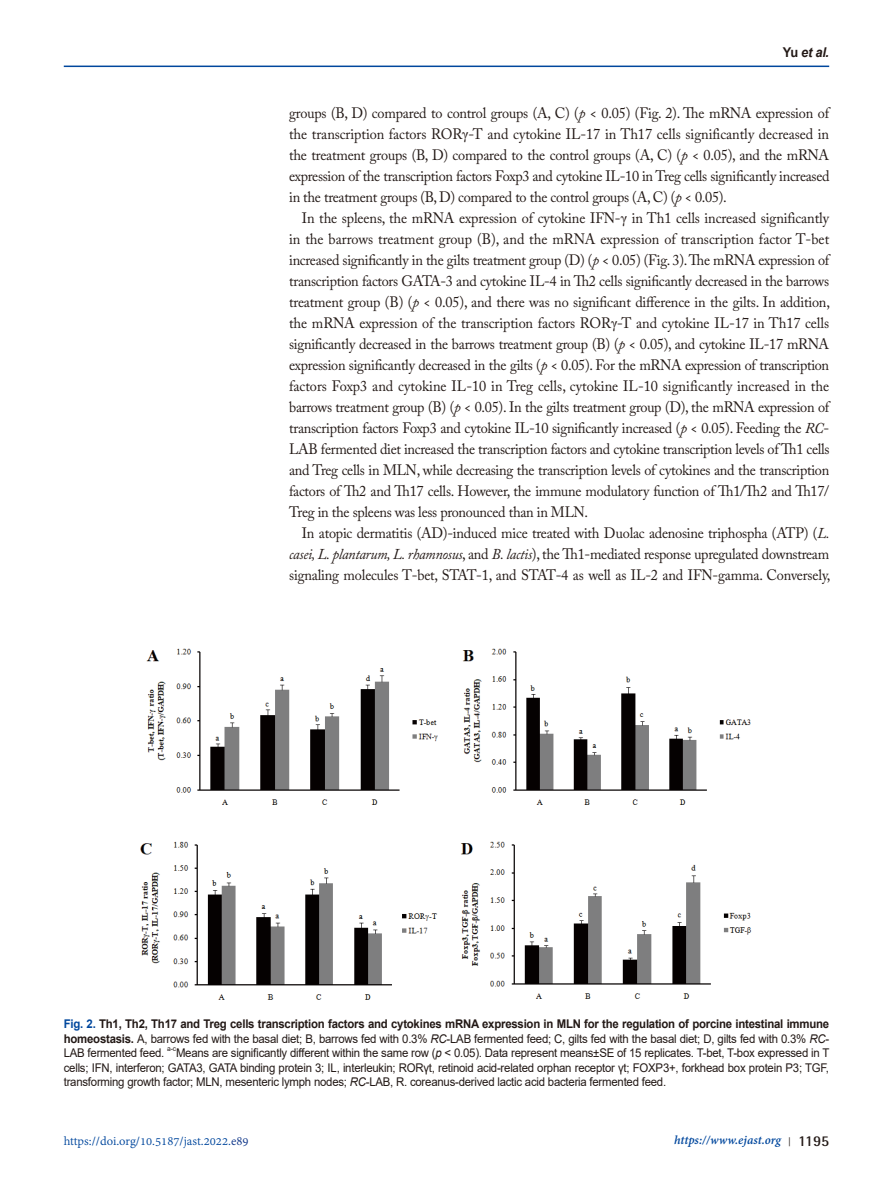
<style>
.page{position:relative;width:893px;height:1191px;background:#fff}
.page>*{position:absolute;margin:0;border:0;box-sizing:border-box;transform-origin:0 0}
.표준{font:15px/21px "Adobe Caslon Pro";letter-spacing:-.02em;color:#231916;text-align:justify;scale:.95 1}
.t1{font:13.5px "Adobe Devanagari";color:#00479d}
.t2{font:italic 700 13.5px "Adobe Devanagari";color:#00479d}
.t3{font:italic 700 13.5px "Arial";color:#231916;scale:.95 1}
.t4{font:12px/14.4px "Arial";letter-spacing:-.02em;color:#231916;text-align:justify;scale:.95 1}
.t5{font:7.05px "Arial";color:#231916;scale:.95 1}
.s1{font-style:normal}
.s2{font-style:italic}
.s3{font-family:"Times New Roman"}
.s4{font-weight:700;color:#00479d}
.s5{font-weight:700}
.s6{color:#0d3488}
.s7{font-family:"Shonar Bangla";font-style:normal;font-size:12px;color:#231916}
.s8{font-family:"Rotis Semi Sans Std";font-style:normal;font-size:15px;color:#231916}
</style>
<div class="page">
<hr style="left:64px;top:66px;width:765px;height:1px;background:#00479d">
<img style="left:146px;top:648px;width:292px;height:157px">
<img style="left:462px;top:648px;width:289px;height:157px">
<img style="left:140px;top:841px;width:298px;height:159px">
<img style="left:461px;top:841px;width:291px;height:158px">
<p class="t3" style="left:783px;top:43px;width:50px"><span class="s1">Yu</span> et al.</p>
<p class="표준" style="left:289px;top:102px;width:570px">groups (B, D) compared to control groups (A, C) (<span class="s2">p</span> &lt; 0.05) (Fig. 2). The mRNA expression of the transcription factors ROR<span class="s3">γ</span>-T and cytokine IL-17 in Th17 cells significantly decreased in the treatment groups (B, D) compared to the control groups (A, C) (<span class="s2">p</span> &lt; 0.05), and the mRNA expression of the transcription factors Foxp3 and cytokine IL-10 in Treg cells significantly increased in the treatment groups (B, D) compared to the control groups (A, C) (<span class="s2">p</span> &lt; 0.05).</p>
<p class="표준" style="left:289px;top:207px;width:571px;text-indent:13px">In the spleens, the mRNA expression of cytokine IFN-<span class="s3">γ</span> in Th1 cells increased significantly in the barrows treatment group (B), and the mRNA expression of transcription factor T-bet increased significantly in the gilts treatment group (D) (<span class="s2">p</span> &lt; 0.05) (Fig. 3). The mRNA expression of transcription factors GATA-3 and cytokine IL-4 in Th2 cells significantly decreased in the barrows treatment group (B) (<span class="s2">p</span> &lt; 0.05), and there was no significant difference in the gilts. In addition, the mRNA expression of the transcription factors ROR<span class="s3">γ</span>-T and cytokine IL-17 in Th17 cells significantly decreased in the barrows treatment group (B) (<span class="s2">p</span> &lt; 0.05), and cytokine IL-17 mRNA expression significantly decreased in the gilts (<span class="s2">p</span> &lt; 0.05). For the mRNA expression of transcription factors Foxp3 and cytokine IL-10 in Treg cells, cytokine IL-10 significantly increased in the barrows treatment group (B) (<span class="s2">p</span> &lt; 0.05). In the gilts treatment group (D), the mRNA expression of transcription factors Foxp3 and cytokine IL-10 significantly increased (<span class="s2">p</span> &lt; 0.05). Feeding the <span class="s2">RC</span>-LAB fermented diet increased the transcription factors and cytokine transcription levels of Th1 cells and Treg cells in MLN, while decreasing the transcription levels of cytokines and the transcription factors of Th2 and Th17 cells. However, the immune modulatory function of Th1/Th2 and Th17/ Treg in the spleens was less pronounced than in MLN.</p>
<p class="표준" style="left:289px;top:522px;width:571px;text-indent:13px">In atopic dermatitis (AD)-induced mice treated with Duolac adenosine triphospha (ATP) (<span class="s2">L. casei, L. plantarum, L. rhamnosus</span>, and <span class="s2">B. lactis</span>), the Th1-mediated response upregulated downstream signaling molecules T-bet, STAT-1, and STAT-4 as well as IL-2 and IFN-gamma. Conversely,</p>
<p class="t4" style="left:64px;top:1017px;width:807px"><span class="s4">Fig. 2.</span> <span class="s5">Th1, Th2, Th17 and Treg cells transcription factors and cytokines mRNA expression in MLN for the regulation of porcine intestinal immune homeostasis.</span> A, barrows fed with the basal diet; B, barrows fed with 0.3% <span class="s2">RC</span>-LAB fermented feed; C, gilts fed with the basal diet; D, gilts fed with 0.3% <span class="s2">RC</span>-LAB fermented feed.</p>
<p class="t5" style="left:167px;top:1044px;width:11px">a-c</p>
<p class="t4" style="left:64px;top:1045px;width:807px;text-indent:112px">Means are significantly different within the same row (<span class="s2">p</span> &lt; 0.05). Data represent means±SE of 15 replicates. T-bet, T-box expressed in T cells; IFN, interferon; GATA3, GATA binding protein 3; IL, interleukin; RORγt, retinoid acid-related orphan receptor γt; FOXP3+, forkhead box protein P3; TGF, transforming growth factor; MLN, mesenteric lymph nodes; <span class="s2">RC</span>-LAB, R. coreanus-derived lactic acid bacteria fermented feed.</p>
<p class="t1" style="left:64px;top:1133px;width:186px">https://doi.org/10.5187/jast.2022.<span class="s6">e89</span></p>
<p class="t2" style="left:674px;top:1132px;width:157px">https://www.ejast.org <span class="s7">|</span> <span class="s8">1195</span></p>
</div>
